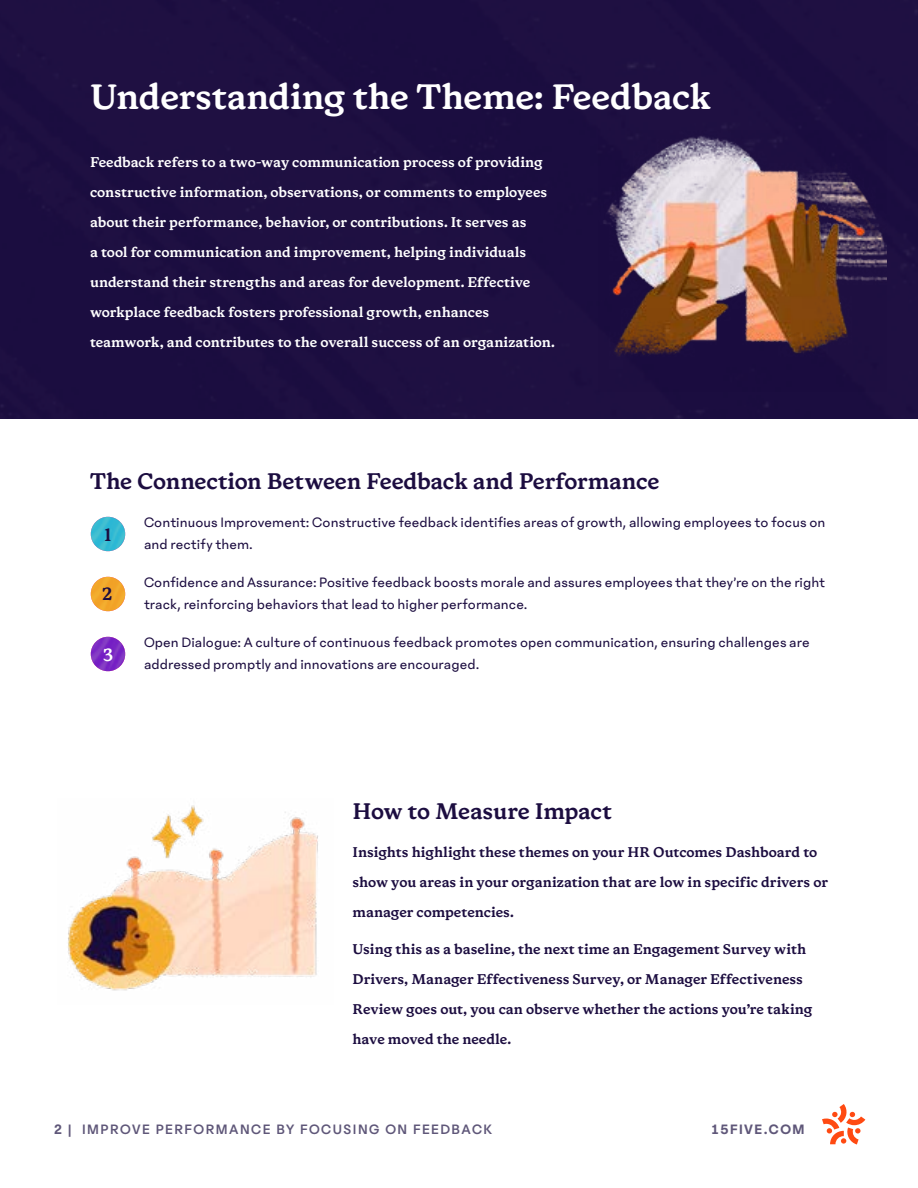
<style>
.page{position:relative;width:918px;height:1188px;background:#fff}
.page>*{position:absolute;margin:0;border:0;box-sizing:border-box;transform-origin:0 0}
.t1{font:600 37.5px "Cornbread Honey";letter-spacing:-.005em;color:#fff}
.t2{font:600 24px "Cornbread Honey";letter-spacing:-.01em;color:#1c0d40}
.t3{font:600 19.05px "Cornbread Honey";color:#1c0d40}
.t4{font:600 19.05px "Cornbread Honey";color:#fff}
.t5{font:600 15px/30px "Cornbread Honey";color:#fff}
.t6{font:15px/22.5px "Phantom Sans";letter-spacing:.005em;color:#1c0d40}
.t7{font:600 15px/30px "Cornbread Honey";color:#1c0d40}
.t8{font:500 15px "Phantom Sans";letter-spacing:.1em;color:#5f5779}
.t9{font:600 15px "Phantom Sans";letter-spacing:.1em;color:#5f5779}
.s1{font-weight:600}
</style>
<div class="page">
<svg style="left:822px;top:1104px;width:43px;height:40px"></svg>
<div style="left:0;top:0;width:918px;height:418px;background:#1e1042"></div>
<img style="left:598px;top:130px;width:288px;height:262px">
<img style="left:68px;top:805px;width:250px;height:186px">
<img style="left:91px;top:517px;width:34px;height:34px;border-radius:17px">
<img style="left:91px;top:577px;width:34px;height:34px;border-radius:17px">
<img style="left:91px;top:637px;width:34px;height:34px;border-radius:17px">
<h1 class="t1" style="left:90px;top:74px;width:623px">Understanding the Theme: Feedback</h1>
<p class="t5" style="left:90px;top:148px;width:466px">Feedback refers to a two-way communication process of providing constructive information, observations, or comments to employees about their performance, behavior, or contributions. It serves as<br>a tool for communication and improvement, helping individuals understand their strengths and areas for development. Effective workplace feedback fosters professional growth, enhances teamwork, and contributes to the overall success of an organization.</p>
<h2 class="t2" style="left:90px;top:467px;width:571px">The Connection Between Feedback and Performance</h2>
<p class="t6" style="left:144px;top:510px;width:683px">Continuous Improvement: Constructive feedback identifies areas of growth, allowing employees to focus on and rectify them.</p>
<p class="t6" style="left:144px;top:570px;width:683px">Confidence and Assurance: Positive feedback boosts morale and assures employees that they’re on the right track, reinforcing behaviors that lead to higher performance.</p>
<p class="t6" style="left:144px;top:630px;width:667px">Open Dialogue: A culture of continuous feedback promotes open communication, ensuring challenges are addressed promptly and innovations are encouraged.</p>
<p class="t3" style="left:104px;top:523px;width:9px">1</p>
<p class="t3" style="left:102px;top:582px;width:12px">2</p>
<p class="t4" style="left:103px;top:643px;width:12px">3</p>
<h2 class="t2" style="left:352px;top:797px;width:261px">How to Measure Impact</h2>
<p class="t7" style="left:352px;top:838px;width:477px">Insights highlight these themes on your HR Outcomes Dashboard to show you areas in your organization that are low in specific drivers or manager competencies.</p>
<p class="t7" style="left:352px;top:935px;width:461px">Using this as a baseline, the next time an Engagement Survey with Drivers, Manager Effectiveness Survey, or Manager Effectiveness Review goes out, you can observe whether the actions you’re taking have moved the needle.</p>
<p class="t8" style="left:54px;top:1121px;width:440px"><span class="s1">2</span> | IMPROVE PERFORMANCE BY FOCUSING ON FEEDBACK</p>
<p class="t9" style="left:712px;top:1121px;width:94px">15FIVE.COM</p>
</div>
